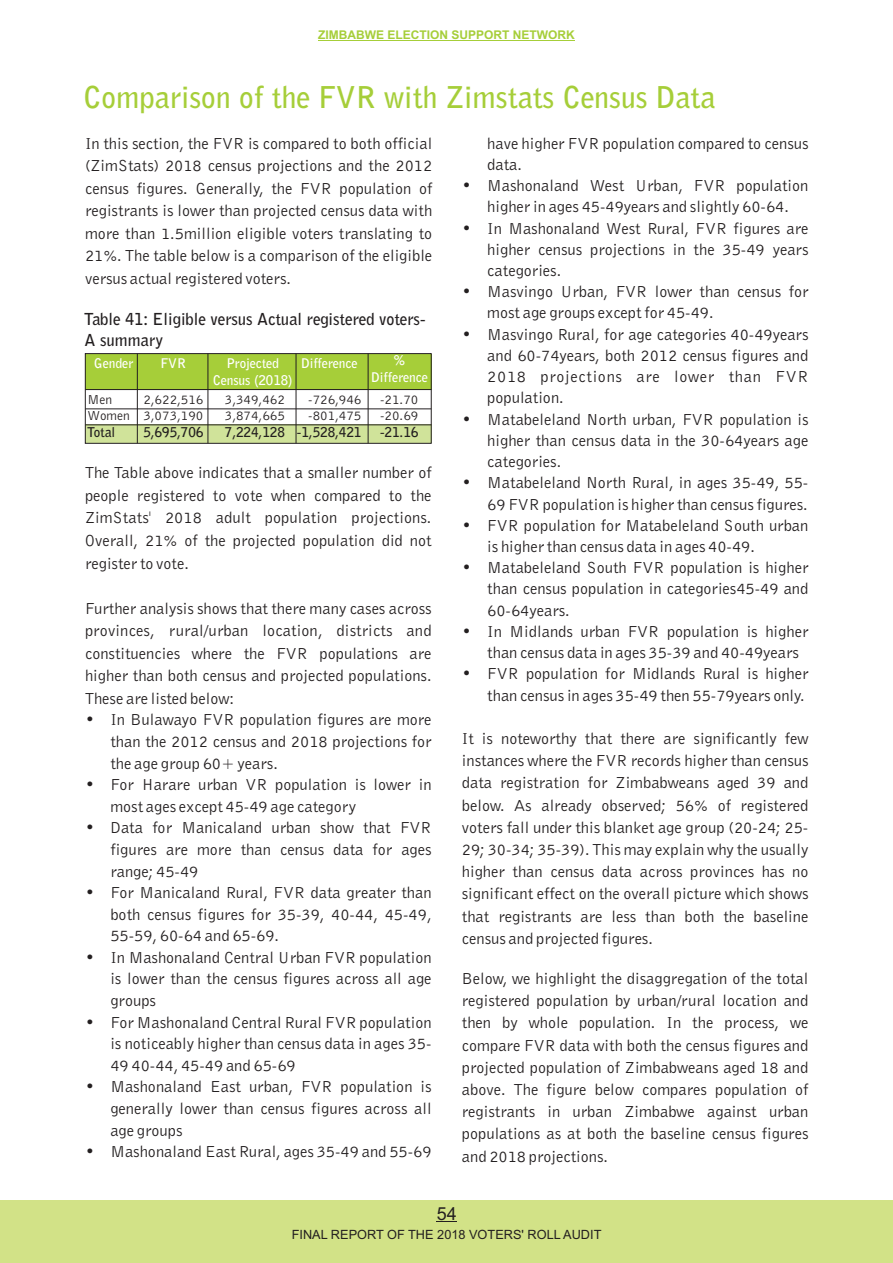
<style>
.page{position:relative;width:893px;height:1263px;background:#fff}
.page>*{position:absolute;margin:0;border:0;box-sizing:border-box;transform-origin:0 0}
.t1{font:700 30px "Bell Gothic BT";color:#a6ce39}
.t2{font:18px "Arial";color:#231f20}
.t3{font:16.5px/22.2px "Bell Gothic BT";color:#231f20;text-align:justify}
.t4{font:700 16.5px/20.7px "Bell Gothic BT";color:#231f20}
.t5{font:13.5px "Bell Gothic BT";color:#231f20}
.t6{font:700 13.5px "Bell Gothic BT";color:#231f20}
.t7{font:700 13.35px/16.8px "Bell Gothic BT";color:#fff;text-align:center}
.t8{font:12.75px "Arial";color:#231f20}
.t9{font:700 12px "Arial";color:#a6ce39}
</style>
<div class="page">
<div style="left:85px;top:425px;width:346px;height:18px;background:#d0e39a"></div>
<div style="left:85px;top:354px;width:346px;height:36px;background:#a6ce39"></div>
<div style="left:85px;top:353px;width:347px;height:91px;border:1px solid #231f20"></div>
<hr style="left:137px;top:354px;width:1px;height:89px;background:#231f20">
<hr style="left:208px;top:354px;width:1px;height:89px;background:#231f20">
<hr style="left:296px;top:354px;width:1px;height:89px;background:#231f20">
<hr style="left:368px;top:354px;width:1px;height:89px;background:#231f20">
<hr style="left:85px;top:389px;width:346px;height:1px;background:#231f20">
<hr style="left:85px;top:408px;width:346px;height:1px;background:#231f20">
<hr style="left:85px;top:424px;width:346px;height:1px;background:#231f20">
<div style="left:0;top:1200px;width:893px;height:63px;background:#d2e287"></div>
<svg style="left:437px;top:1221px;width:20px;height:1px"></svg>
<hr style="left:318px;top:40px;width:257px;height:1px;background:#a6ce39">
<p class="t9" style="left:318px;top:31px;width:258px">ZIMBABWE ELECTION SUPPORT NETWORK</p>
<h1 class="t1" style="left:83px;top:85px;width:633px">Comparison of the FVR with Zimstats Census Data</h1>
<p class="t3" style="left:85px;top:133px;width:349px">In this section, the FVR is compared to both official (ZimStats) 2018 census projections and the 2012 census figures. Generally, the FVR population of registrants is lower than projected census data with more than 1.5million eligible voters translating to 21%. The table below is a comparison of the eligible versus actual registered voters.</p>
<p class="t4" style="left:85px;top:311px;width:342px">Table 41: Eligible versus Actual registered voters-<br>A summary</p>
<p class="t7" style="left:94px;top:356px;width:41px">Gender</p>
<p class="t7" style="left:161px;top:356px;width:27px">FVR</p>
<p class="t7" style="left:213px;top:356px;width:81px">Projected<br>Census (2018)</p>
<p class="t7" style="left:301px;top:356px;width:58px">Difference</p>
<p class="t7" style="left:371px;top:354px;width:58px">%<br>Difference</p>
<p class="t5" style="left:88px;top:394px;width:26px">Men</p>
<p class="t5" style="left:143px;top:394px;width:62px">2,622,516</p>
<p class="t5" style="left:225px;top:394px;width:62px">3,349,462</p>
<p class="t5" style="left:308px;top:394px;width:55px">-726,946</p>
<p class="t5" style="left:380px;top:394px;width:40px">-21.70</p>
<p class="t5" style="left:88px;top:410px;width:117px">Women 3,073,190</p>
<p class="t5" style="left:225px;top:410px;width:62px">3,874,665</p>
<p class="t5" style="left:308px;top:410px;width:55px">-801,475</p>
<p class="t5" style="left:380px;top:410px;width:40px">-20.69</p>
<p class="t6" style="left:88px;top:427px;width:29px">Total</p>
<p class="t6" style="left:143px;top:427px;width:62px">5,695,706</p>
<p class="t6" style="left:225px;top:427px;width:138px">7,224,128 -1,528,421</p>
<p class="t6" style="left:380px;top:427px;width:40px">-21.16</p>
<p class="t3" style="left:85px;top:463px;width:348px">The Table above indicates that a smaller number of people registered to vote when compared to the ZimStats' 2018 adult population projections.<br>Overall, 21% of the projected population did not register to vote.</p>
<p class="t3" style="left:85px;top:598px;width:348px">Further analysis shows that there many cases across provinces, rural/urban location, districts and constituencies where the FVR populations are higher than both census and projected populations.<br>These are listed below:</p>
<p class="t3" style="left:110px;top:710px;width:323px;line-height:21.6px;text-indent:-25px">• In Bulawayo FVR population figures are more than the 2012 census and 2018 projections for the age group 60+ years.</p>
<p class="t3" style="left:110px;top:775px;width:323px;line-height:21.6px;text-indent:-25px">• For Harare urban VR population is lower in most ages except 45-49 age category</p>
<p class="t3" style="left:110px;top:818px;width:323px;line-height:21.6px;text-indent:-25px">• Data for Manicaland urban show that FVR figures are more than census data for ages range; 45-49</p>
<p class="t3" style="left:110px;top:883px;width:323px;line-height:21.6px;text-indent:-25px">• For Manicaland Rural, FVR data greater than both census figures for 35-39, 40-44, 45-49, 55-59, 60-64 and 65-69.</p>
<p class="t3" style="left:110px;top:948px;width:323px;line-height:21.6px;text-indent:-25px">• In Mashonaland Central Urban FVR population is lower than the census figures across all age groups</p>
<p class="t3" style="left:110px;top:1012px;width:323px;line-height:21.6px;text-indent:-25px">• For Mashonaland Central Rural FVR population is noticeably higher than census data in ages 35- 49 40-44, 45-49 and 65-69</p>
<p class="t3" style="left:110px;top:1077px;width:323px;line-height:21.6px;text-indent:-25px">• Mashonaland East urban, FVR population is generally lower than census figures across all age groups</p>
<p class="t3" style="left:85px;top:1141px;width:348px">• Mashonaland East Rural, ages 35-49 and 55-69</p>
<p class="t3" style="left:487px;top:134px;width:323px;line-height:21.3px">have higher FVR population compared to census data.</p>
<p class="t3" style="left:462px;top:176px;width:348px;line-height:21.3px;text-align:center">• Mashonaland West Urban, FVR population higher in ages 45-49years and slightly 60-64.</p>
<p class="t3" style="left:487px;top:219px;width:323px;line-height:21.3px;text-indent:-25px">• In Mashonaland West Rural, FVR figures are higher census projections in the 35-49 years categories.</p>
<p class="t3" style="left:487px;top:282px;width:323px;line-height:21.3px;text-indent:-25px">• Masvingo Urban, FVR lower than census for most age groups except for 45-49.</p>
<p class="t3" style="left:487px;top:325px;width:323px;line-height:21.3px;text-indent:-25px">• Masvingo Rural, for age categories 40-49years and 60-74years, both 2012 census figures and 2018 projections are lower than FVR population.</p>
<p class="t3" style="left:487px;top:410px;width:323px;line-height:21.3px;text-indent:-25px">• Matabeleland North urban, FVR population is higher than census data in the 30-64years age categories.</p>
<p class="t3" style="left:462px;top:473px;width:348px;line-height:21.3px;text-align:right">• Matabeleland North Rural, in ages 35-49, 55-<br>69 FVR population is higher than census figures.</p>
<p class="t3" style="left:487px;top:516px;width:323px;line-height:21.3px;text-indent:-25px">• FVR population for Matabeleland South urban is higher than census data in ages 40-49.</p>
<p class="t3" style="left:487px;top:558px;width:323px;line-height:21.3px;text-indent:-25px">• Matabeleland South FVR population is higher than census population in categories45-49 and 60-64years.</p>
<p class="t3" style="left:487px;top:622px;width:323px;line-height:21.3px;text-indent:-25px">• In Midlands urban FVR population is higher than census data in ages 35-39 and 40-49years</p>
<p class="t3" style="left:462px;top:664px;width:348px;line-height:21.3px;text-align:right">• FVR population for Midlands Rural is higher than census in ages 35-49 then 55-79years only.</p>
<p class="t3" style="left:462px;top:728px;width:348px">It is noteworthy that there are significantly few instances where the FVR records higher than census data registration for Zimbabweans aged 39 and below. As already observed; 56% of registered voters fall under this blanket age group (20-24; 25- 29; 30-34; 35-39). This may explain why the usually higher than census data across provinces has no significant effect on the overall picture which shows that registrants are less than both the baseline census and projected figures.</p>
<p class="t3" style="left:462px;top:969px;width:348px">Below, we highlight the disaggregation of the total registered population by urban/rural location and then by whole population. In the process, we compare FVR data with both the census figures and projected population of Zimbabweans aged 18 and above. The figure below compares population of registrants in urban Zimbabwe against urban populations as at both the baseline census figures and 2018 projections.</p>
<p class="t2" style="left:437px;top:1207px;width:22px">54</p>
<p class="t8" style="left:292px;top:1229px;width:311px">FINAL REPORT OF THE 2018 VOTERS' ROLL AUDIT</p>
</div>
